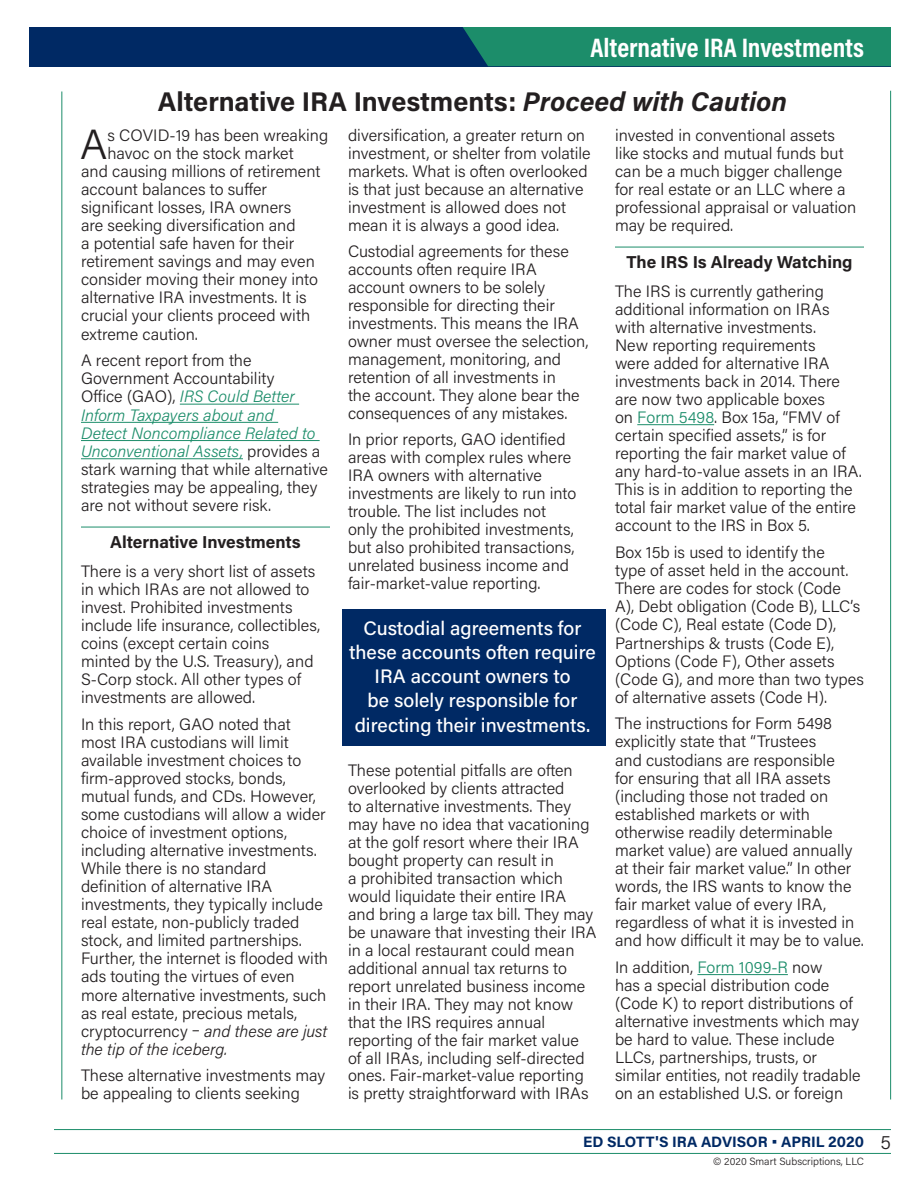
<style>
.page{position:relative;width:918px;height:1188px;background:#fff}
.page>*{position:absolute;margin:0;border:0;box-sizing:border-box;transform-origin:0 0}
.Dropcase_body{font:300 42px "Acumin Pro";color:#231f20}
.Headline{font:700 27px "Acumin Pro";letter-spacing:-.005em;color:#231f20}
.Headline-2{font:700 27px "Acumin Pro Cond";color:#fff}
.Callout{font:500 19.5px/24.2px "Acumin Pro";color:#fff;text-align:center}
.Subhead{font:700 17.25px "Acumin Pro";color:#231f20}
.Body{font:300 16.5px/18px "Acumin Pro";color:#231f20}
.Dropcase_body-2{font:300 16.5px "Acumin Pro";color:#231f20}
.t1{font:700 15px "Acumin Pro";letter-spacing:-.005em;color:#002964}
.t2{font:300 10.5px "Acumin Pro";color:#231f20}
.s1{font-style:italic}
.s2{font-style:italic;color:#1c8d6a}
.s3{color:#1c8d6a}
.s4{font-weight:300;font-size:19.5px;color:#231f20}
</style>
<div class="page">
<hr style="left:61px;top:92px;width:1px;height:1008px;background:#1c8d6a">
<hr style="left:890px;top:91px;width:1px;height:1009px;background:#1c8d6a">
<div style="left:29px;top:27px;width:862px;height:39px;background:#002964"></div>
<div style="left:463px;top:27px;width:428px;height:39px;background:#1c8d6a"></div>
<hr style="left:54px;top:1129px;width:837px;height:1px;background:#1c8d6a">
<hr style="left:54px;top:1153px;width:837px;height:1px;background:#1c8d6a">
<hr style="left:180px;top:404px;width:119px;height:1px;background:#1c8d6a">
<hr style="left:81px;top:422px;width:197px;height:1px;background:#1c8d6a">
<hr style="left:81px;top:440px;width:239px;height:1px;background:#1c8d6a">
<hr style="left:81px;top:458px;width:162px;height:1px;background:#1c8d6a">
<hr style="left:81px;top:527px;width:249px;height:1px;background:#1c8d6a">
<div style="left:343px;top:609px;width:263px;height:136px;background:#002964"></div>
<hr style="left:615px;top:247px;width:249px;height:1px;background:#1c8d6a">
<hr style="left:637px;top:424px;width:77px;height:1px;background:#1c8d6a">
<hr style="left:697px;top:974px;width:91px;height:1px;background:#1c8d6a">
<p class="Headline-2" style="left:591px;top:29px;width:275px">Alternative IRA Investments</p>
<p class="Headline" style="left:158px;top:82px;width:631px">Alternative IRA Investments: <span class="s1">Proceed with Caution</span></p>
<p class="Dropcase_body" style="left:80px;top:115px;width:29px">A</p>
<p class="Dropcase_body-2" style="left:107px;top:124px;width:222px">s COVID-19 has been wreaking</p>
<p class="Dropcase_body-2" style="left:107px;top:142px;width:188px">havoc on the stock market</p>
<p class="Dropcase_body-2" style="left:81px;top:160px;width:241px">and causing millions of retirement</p>
<p class="Dropcase_body-2" style="left:81px;top:178px;width:188px">account balances to suffer</p>
<p class="Dropcase_body-2" style="left:81px;top:196px;width:212px">significant losses, IRA owners</p>
<p class="Dropcase_body-2" style="left:81px;top:214px;width:216px">are seeking diversification and</p>
<p class="Dropcase_body-2" style="left:81px;top:232px;width:215px">a potential safe haven for their</p>
<p class="Dropcase_body-2" style="left:81px;top:250px;width:235px">retirement savings and may even</p>
<p class="Dropcase_body-2" style="left:81px;top:268px;width:238px">consider moving their money into</p>
<p class="Dropcase_body-2" style="left:81px;top:286px;width:227px">alternative IRA investments. It is</p>
<p class="Dropcase_body-2" style="left:81px;top:304px;width:231px">crucial your clients proceed with</p>
<p class="Dropcase_body-2" style="left:81px;top:322px;width:118px">extreme caution.</p>
<p class="Body" style="left:81px;top:351px;width:249px">A recent report from the<br>Government Accountability<br>Office (GAO), <span class="s2">IRS Could Better<br>Inform Taxpayers about and<br>Detect Noncompliance Related to<br>Unconventional Assets,</span> provides a stark warning that while alternative strategies may be appealing, they are not without severe risk.</p>
<p class="Subhead" style="left:110px;top:530px;width:192px">Alternative Investments</p>
<p class="Body" style="left:81px;top:561px;width:241px">There is a very short list of assets in which IRAs are not allowed to invest. Prohibited investments include life insurance, collectibles, coins (except certain coins minted by the U.S. Treasury), and<br>S-Corp stock. All other types of investments are allowed.</p>
<p class="Body" style="left:81px;top:714px;width:249px">In this report, GAO noted that most IRA custodians will limit available investment choices to firm-approved stocks, bonds, mutual funds, and CDs. However, some custodians will allow a wider choice of investment options, including alternative investments.<br>While there is no standard definition of alternative IRA investments, they typically include real estate, non-publicly traded stock, and limited partnerships.<br>Further, the internet is flooded with ads touting the virtues of even more alternative investments, such as real estate, precious metals, cryptocurrency – <span class="s1">and these are just the tip of the iceberg.</span></p>
<p class="Body" style="left:81px;top:1066px;width:246px">These alternative investments may be appealing to clients seeking</p>
<p class="Body" style="left:348px;top:126px;width:244px">diversification, a greater return on investment, or shelter from volatile markets. What is often overlooked is that just because an alternative investment is allowed does not mean it is always a good idea.</p>
<p class="Body" style="left:348px;top:242px;width:242px">Custodial agreements for these accounts often require IRA account owners to be solely responsible for directing their investments. This means the IRA owner must oversee the selection, management, monitoring, and retention of all investments in<br>the account. They alone bear the consequences of any mistakes.</p>
<p class="Body" style="left:348px;top:430px;width:230px">In prior reports, GAO identified areas with complex rules where<br>IRA owners with alternative investments are likely to run into trouble. The list includes not only the prohibited investments, but also prohibited transactions, unrelated business income and fair-market-value reporting.</p>
<p class="Callout" style="left:349px;top:615px;width:248px">Custodial agreements for these accounts often require<br>IRA account owners to<br>be solely responsible for directing their investments.</p>
<p class="Body" style="left:348px;top:761px;width:250px">These potential pitfalls are often overlooked by clients attracted<br>to alternative investments. They may have no idea that vacationing at the golf resort where their IRA bought property can result in<br>a prohibited transaction which would liquidate their entire IRA and bring a large tax bill. They may be unaware that investing their IRA in a local restaurant could mean additional annual tax returns to report unrelated business income in their IRA. They may not know that the IRS requires annual reporting of the fair market value<br>of all IRAs, including self-directed ones. Fair-market-value reporting is pretty straightforward with IRAs</p>
<p class="Body" style="left:615px;top:126px;width:243px">invested in conventional assets like stocks and mutual funds but can be a much bigger challenge for real estate or an LLC where a professional appraisal or valuation may be required.</p>
<p class="Subhead" style="left:626px;top:250px;width:228px">The IRS Is Already Watching</p>
<p class="Body" style="left:615px;top:281px;width:249px">The IRS is currently gathering additional information on IRAs with alternative investments.<br>New reporting requirements<br>were added for alternative IRA investments back in 2014. There are now two applicable boxes<br>on <span class="s3">Form 5498</span>. Box 15a, “FMV of certain specified assets,” is for reporting the fair market value of any hard-to-value assets in an IRA.<br>This is in addition to reporting the total fair market value of the entire account to the IRS in Box 5.</p>
<p class="Body" style="left:615px;top:543px;width:250px">Box 15b is used to identify the<br>type of asset held in the account.<br>There are codes for stock (Code<br>A), Debt obligation (Code B), LLC’s (Code C), Real estate (Code D),<br>Partnerships &amp; trusts (Code E),<br>Options (Code F), Other assets (Code G), and more than two types of alternative assets (Code H).</p>
<p class="Body" style="left:615px;top:714px;width:251px">The instructions for Form 5498 explicitly state that “Trustees<br>and custodians are responsible<br>for ensuring that all IRA assets (including those not traded on established markets or with otherwise readily determinable market value) are valued annually at their fair market value.” In other words, the IRS wants to know the fair market value of every IRA, regardless of what it is invested in and how difficult it may be to value.</p>
<p class="Body" style="left:615px;top:958px;width:247px">In addition, <span class="s3">Form 1099-R</span> now<br>has a special distribution code (Code K) to report distributions of alternative investments which may be hard to value. These include LLCs, partnerships, trusts, or similar entities, not readily tradable on an established U.S. or foreign</p>
<p class="t1" style="left:583px;top:1131px;width:309px">ED SLOTT'S IRA ADVISOR • APRIL 2020 <span class="s4">5</span></p>
<p class="t2" style="left:713px;top:1155px;width:152px">© 2020 Smart Subscriptions, LLC</p>
</div>
